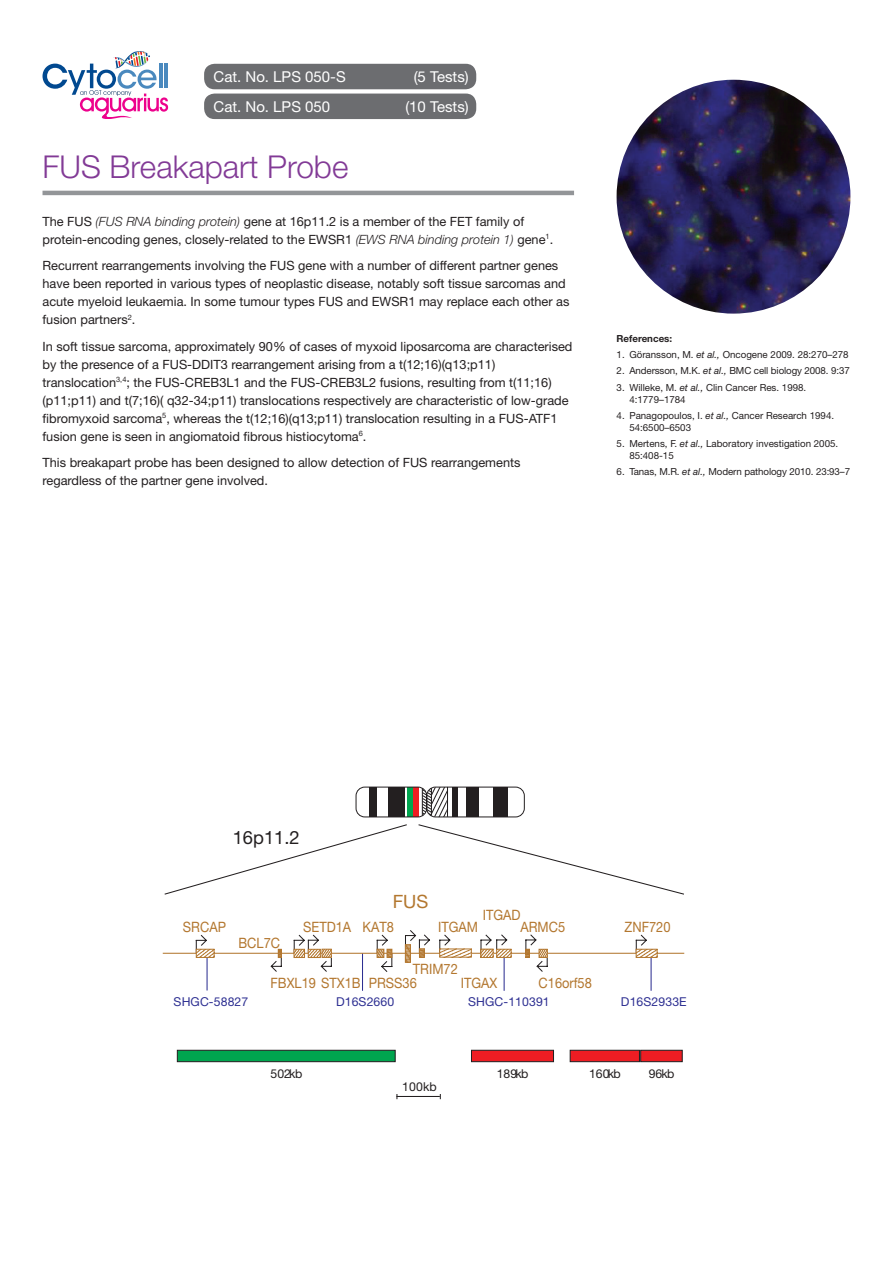
<style>
.page{position:relative;width:893px;height:1263px;background:#fff}
.page>*{position:absolute;margin:0;border:0;box-sizing:border-box;transform-origin:0 0}
.t1{font:300 31.5px "Helvetica Neue LT Std";color:#823a96}
.t2{font:18.3px "Helvetica Neue LT Std";color:#231f20}
.t3{font:18.3px "Helvetica Neue LT Std";color:#b3772f}
.t4{font:15px "Helvetica Neue LT Std";color:#fff}
.t5{font:14.25px/12.6px "Helvetica Neue LT Std";color:#b3772f;scale:.9 1}
.t6{font:12.75px/18px "Helvetica Neue LT Std";color:#231f20}
.t7{font:12.3px "Helvetica Neue LT Std";letter-spacing:.01em;color:#2e3092}
.t8{font:12.3px "Helvetica Neue LT Std";color:#231f20}
.t9{font:9.75px/12px "Helvetica Neue LT Std";color:#231f20}
.t10{font:700 9.75px "Helvetica Neue LT Std";color:#231f20}
.s1{font-weight:300;font-style:italic}
.s2{font-style:italic}
</style>
<div class="page">
<hr style="left:43px;top:191px;width:531px;height:4px;background:#939598">
<div style="left:204px;top:64px;width:272px;height:25px;background:#6c6d70;border-radius:10px"></div>
<img style="left:617px;top:80px;width:233px;height:234px;border-radius:117px">
<svg style="left:43px;top:51px;width:125px;height:68px"></svg>
<div style="left:204px;top:94px;width:272px;height:25px;background:#6c6d70;border-radius:10px"></div>
<hr style="left:504px;top:957px;width:1px;height:34px;background:#2e3092">
<hr style="left:651px;top:953px;width:1px;height:38px;background:#2e3092">
<hr style="left:362px;top:953px;width:1px;height:38px;background:#2e3092">
<hr style="left:207px;top:953px;width:1px;height:37px;background:#2e3092">
<div style="left:471px;top:1050px;width:83px;height:12px;background:#ee1d23;border:1px solid #231f20"></div>
<div style="left:177px;top:1050px;width:219px;height:12px;background:#00a54f;border:1px solid #231f20"></div>
<svg style="left:164px;top:786px;width:520px;height:109px"></svg>
<hr style="left:396px;top:1096px;width:44px;height:1px;background:#231f20">
<hr style="left:163px;top:953px;width:521px;height:1px;background:#b3772f">
<svg style="left:404px;top:930px;width:253px;height:43px"></svg>
<div style="left:636px;top:949px;width:22px;height:9px;border:1px solid #b3772f"></div>
<div style="left:570px;top:1050px;width:70px;height:12px;background:#ee1d23;border:1px solid #231f20"></div>
<div style="left:640px;top:1050px;width:43px;height:12px;background:#ee1d23;border:1px solid #231f20"></div>
<svg style="left:195px;top:934px;width:198px;height:39px"></svg>
<div style="left:196px;top:949px;width:19px;height:9px;border:1px solid #b3772f"></div>
<p class="t4" style="left:214px;top:68px;width:134px">Cat. No. LPS 050-S</p>
<p class="t4" style="left:414px;top:68px;width:57px">(5 Tests)</p>
<p class="t4" style="left:214px;top:97px;width:118px">Cat. No. LPS 050</p>
<p class="t4" style="left:405px;top:97px;width:65px">(10 Tests)</p>
<h1 class="t1" style="left:43px;top:147px;width:307px">FUS Breakapart Probe</h1>
<p class="t6" style="left:43px;top:212px;width:512px">The FUS <span class="s1">(FUS RNA binding protein)</span> gene at 16p11.2 is a member of the FET family of protein-encoding genes, closely-related to the EWSR1 <span class="s1">(EWS RNA binding protein 1)</span> gene<sup>1</sup>.</p>
<p class="t6" style="left:43px;top:256px;width:528px">Recurrent rearrangements involving the FUS gene with a number of different partner genes have been reported in various types of neoplastic disease, notably soft tissue sarcomas and acute myeloid leukaemia. In some tumour types FUS and EWSR1 may replace each other as fusion partners<sup>2</sup>.</p>
<p class="t6" style="left:43px;top:337px;width:531px">In soft tissue sarcoma, approximately 90% of cases of myxoid liposarcoma are characterised by the presence of a FUS-DDIT3 rearrangement arising from a t(12;16)(q13;p11) translocation<sup>3,4</sup>; the FUS-CREB3L1 and the FUS-CREB3L2 fusions, resulting from t(11;16) (p11;p11) and t(7;16)( q32-34;p11) translocations respectively are characteristic of low-grade fibromyxoid sarcoma<sup>5</sup>, whereas the t(12;16)(q13;p11) translocation resulting in a FUS-ATF1 fusion gene is seen in angiomatoid fibrous histiocytoma<sup>6</sup>.</p>
<p class="t6" style="left:43px;top:453px;width:479px">This breakapart probe has been designed to allow detection of FUS rearrangements regardless of the partner gene involved.</p>
<p class="t10" style="left:617px;top:332px;width:57px">References:</p>
<p class="t9" style="left:617px;top:348px;width:234px">1. Göransson, M. <span class="s2">et al.,</span> Oncogene 2009. 28:270–278</p>
<p class="t9" style="left:617px;top:365px;width:235px">2. Andersson, M.K. <span class="s2">et al.,</span> BMC cell biology 2008. 9:37</p>
<p class="t9" style="left:629px;top:381px;width:178px;text-indent:-13px">3. Willeke, M. <span class="s2">et al.,</span> Clin Cancer Res. 1998.<br>4:1779–1784</p>
<p class="t9" style="left:629px;top:409px;width:206px;text-indent:-13px">4. Panagopoulos, I. <span class="s2">et al.,</span> Cancer Research 1994.<br>54:6500–6503</p>
<p class="t9" style="left:629px;top:437px;width:210px;text-indent:-13px">5. Mertens, F. <span class="s2">et al.,</span> Laboratory investigation 2005.<br>85:408-15</p>
<p class="t9" style="left:617px;top:466px;width:235px">6. Tanas, M.R. <span class="s2">et al.,</span> Modern pathology 2010. 23:93–7</p>
<h2 class="t2" style="left:233px;top:827px;width:69px">16p11.2</h2>
<p class="t5" style="left:183px;top:921px;width:49px">SRCAP</p>
<p class="t5" style="left:238px;top:937px;width:48px">BCL7C</p>
<p class="t5" style="left:303px;top:921px;width:55px">SETD1A</p>
<h2 class="t3" style="left:393px;top:890px;width:37px">FUS</h2>
<p class="t5" style="left:362px;top:921px;width:36px">KAT8</p>
<p class="t5" style="left:520px;top:908px;width:51px;text-indent:-38px">ITGAD<br>ARMC5</p>
<p class="t5" style="left:438px;top:921px;width:46px">ITGAM</p>
<p class="t5" style="left:413px;top:962px;width:51px">TRIM72</p>
<p class="t5" style="left:271px;top:976px;width:102px">FBXL19 STX1B</p>
<p class="t5" style="left:369px;top:976px;width:55px">PRSS36</p>
<p class="t5" style="left:461px;top:976px;width:42px">ITGAX</p>
<p class="t5" style="left:539px;top:976px;width:61px">C16orf58</p>
<p class="t5" style="left:625px;top:921px;width:53px">ZNF720</p>
<p class="t7" style="left:174px;top:994px;width:76px">SHGC-58827</p>
<p class="t7" style="left:336px;top:994px;width:60px">D16S2660</p>
<p class="t7" style="left:468px;top:994px;width:83px">SHGC-110391</p>
<p class="t7" style="left:621px;top:994px;width:67px">D16S2933E</p>
<p class="t8" style="left:271px;top:1066px;width:33px">502kb</p>
<p class="t8" style="left:649px;top:1066px;width:27px">96kb</p>
<p class="t8" style="left:402px;top:1079px;width:36px">100kb</p>
<p class="t8" style="left:497px;top:1066px;width:33px">189kb</p>
<p class="t8" style="left:589px;top:1066px;width:33px">160kb</p>
</div>
